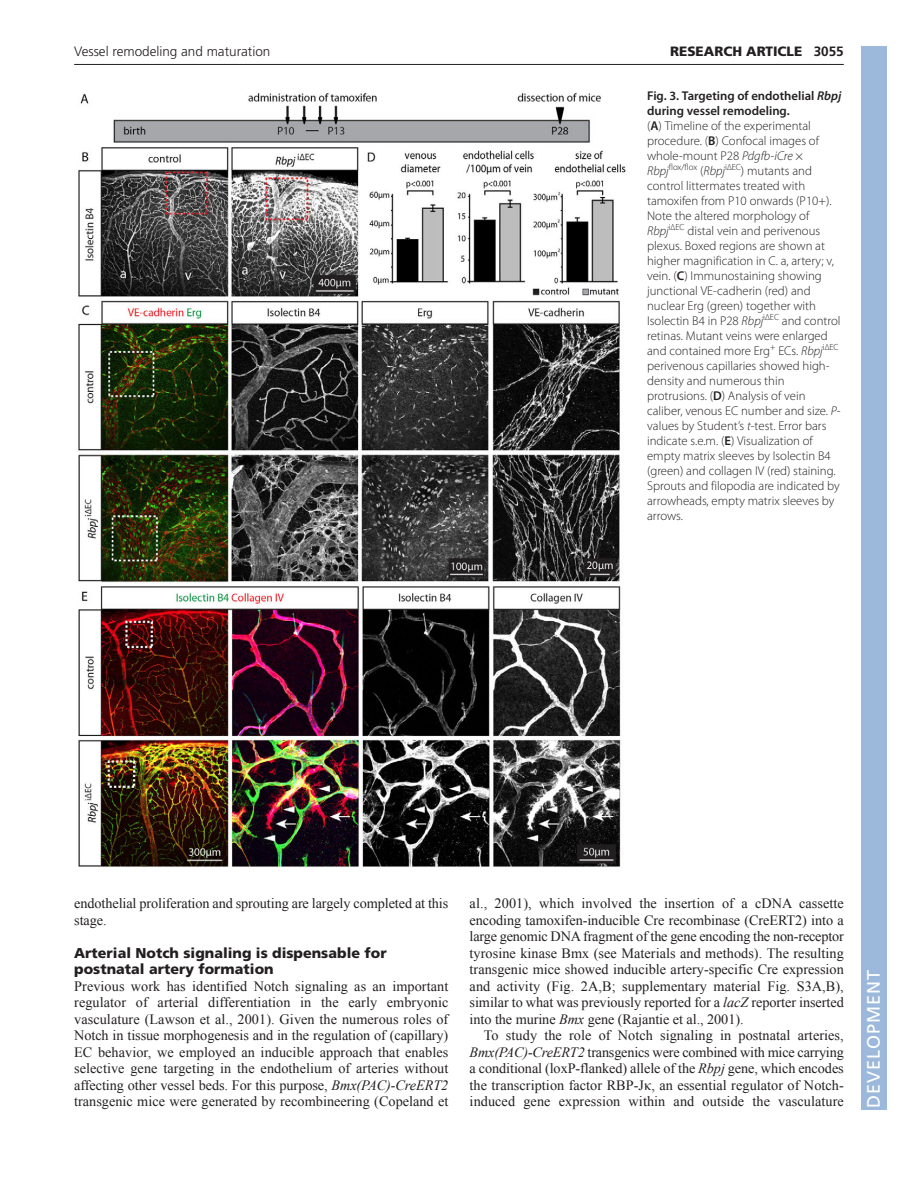
<style>
.page{position:relative;width:918px;height:1188px;background:#fff}
.page>*{position:absolute;margin:0;border:0;box-sizing:border-box;transform-origin:0 0}
.t1{font:18px "Frutiger LT Std";letter-spacing:.055em;color:#fff}
.t2{font:14.25px/16.5px "Times New Roman";letter-spacing:-.005em;color:#231f20;text-align:justify}
.t3{font:900 14.25px/16.5px "Frutiger LT Std";color:#231f20}
.t4{font:300 13.5px "Frutiger";color:#231f20}
.t5{font:900 13.5px "Frutiger LT Std";color:#231f20}
.t6{font:300 12.75px/15px "Myriad Pro";color:#231f20}
.t7{font:300 8.85px "Myriad Pro";color:#231f20}
.s1{font-weight:700}
.s2{font-weight:600}
.s3{font-weight:600;font-style:italic}
.s4{font-style:italic}
.s5{font-style:italic;font-size:12.75px}
.s6{font-size:12.75px}
</style>
<div class="page">
<hr style="left:74px;top:64px;width:770px;height:1px;background:#231f20">
<img style="left:78px;top:93px;width:548px;height:775px">
<div style="left:861px;top:46px;width:25px;height:1064px;background:#9cb9db"></div>
<p class="t4" style="left:74px;top:46px;width:198px">Vessel remodeling and maturation</p>
<p class="t5" style="left:670px;top:46px;width:175px">RESEARCH ARTICLE <span class="s1">3055</span></p>
<p class="t6" style="left:647px;top:89px;width:196px"><span class="s2">Fig. 3. Targeting of endothelial</span> <span class="s3">Rbpj </span><span class="s2">during vessel remodeling.<br></span>(<span class="s2">A</span>) Timeline of the experimental procedure. (<span class="s2">B</span>) Confocal images of whole-mount P28 <span class="s4">Pdgfb-iCre</span> ×</p>
<p class="t7" style="left:647px;top:164px;width:166px"><span class="s5">Rbpj</span>flox/flox <span class="s6">(</span><span class="s5">Rbpj</span>iΔEC<span class="s6">) mutants and</span></p>
<p class="t6" style="left:647px;top:179px;width:195px">control littermates treated with tamoxifen from P10 onwards (P10+).<br>Note the altered morphology of <span class="s4">Rbpj</span><sup>iΔEC</sup> distal vein and perivenous plexus. Boxed regions are shown at higher magnification in C. a, artery; v, vein. (<span class="s2">C</span>) Immunostaining showing junctional VE-cadherin (red) and nuclear Erg (green) together with Isolectin B4 in P28 <span class="s4">Rbpj</span><sup>iΔEC</sup> and control retinas. Mutant veins were enlarged and contained more Erg<sup>+</sup> ECs. <span class="s4">Rbpj</span><sup>iΔEC </sup>perivenous capillaries showed high&shy;density and numerous thin protrusions. (<span class="s2">D</span>) Analysis of vein caliber, venous EC number and size. <span class="s4">P&shy;</span>values by Student’s <span class="s4">t</span>-test. Error bars indicate s.e.m. (<span class="s2">E</span>) Visualization of empty matrix sleeves by Isolectin B4 (green) and collagen IV (red) staining.<br>Sprouts and filopodia are indicated by arrowheads, empty matrix sleeves by arrows.</p>
<p class="t2" style="left:74px;top:895px;width:376px">endothelial proliferation and sprouting are largely completed at this stage.</p>
<p class="t3" style="left:74px;top:946px;width:314px">Arterial Notch signaling is dispensable for postnatal artery formation</p>
<p class="t2" style="left:74px;top:978px;width:376px">Previous work has identified Notch signaling as an important regulator of arterial differentiation in the early embryonic vasculature (Lawson et al., 2001). Given the numerous roles of Notch in tissue morphogenesis and in the regulation of (capillary)<br>EC behavior, we employed an inducible approach that enables selective gene targeting in the endothelium of arteries without affecting other vessel beds. For this purpose, <span class="s4">Bmx(PAC)-CreERT2 </span>transgenic mice were generated by recombineering (Copeland et</p>
<p class="t2" style="left:470px;top:895px;width:376px">al., 2001), which involved the insertion of a cDNA cassette encoding tamoxifen-inducible Cre recombinase (CreERT2) into a large genomic DNA fragment of the gene encoding the non-receptor tyrosine kinase Bmx (see Materials and methods). The resulting transgenic mice showed inducible artery-specific Cre expression and activity (Fig. 2A,B; supplementary material Fig. S3A,B), similar to what was previously reported for a <span class="s4">lacZ</span> reporter inserted into the murine <span class="s4">Bmx</span> gene (Rajantie et al., 2001).</p>
<p class="t2" style="left:470px;top:1027px;width:376px;text-indent:14px">To study the role of Notch signaling in postnatal arteries, <span class="s4">Bmx(PAC)-CreERT2</span> transgenics were combined with mice carrying a conditional (loxP-flanked) allele of the <span class="s4">Rbpj</span> gene, which encodes the transcription factor RBP-Jκ, an essential regulator of Notch&shy;induced gene expression within and outside the vasculature</p>
<p class="t1" style="left:863px;top:1108px;width:140px;rotate:-90deg">DEVELOPMENT</p>
</div>
